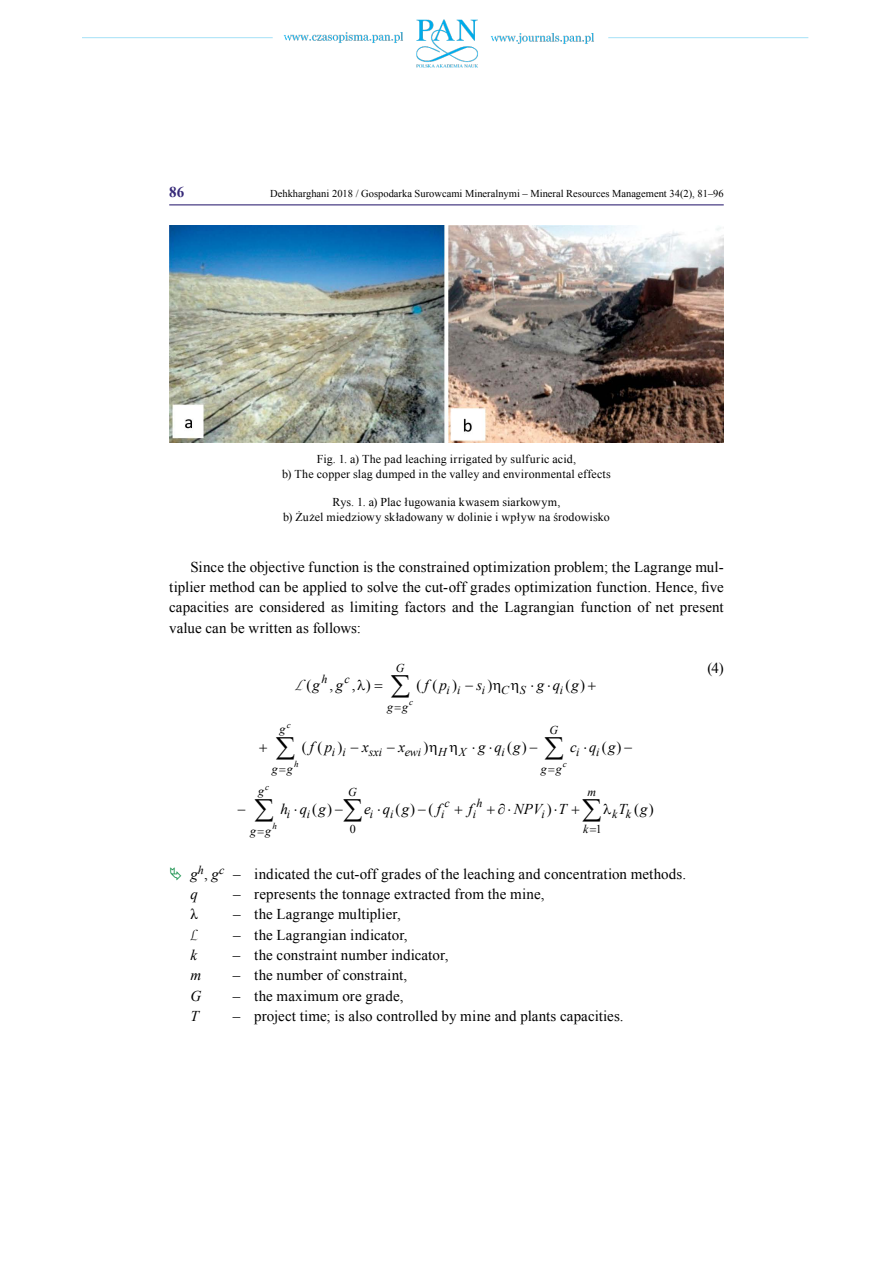
<style>
.page{position:relative;width:893px;height:1263px;background:#fff}
.page>*{position:absolute;margin:0;border:0;box-sizing:border-box;transform-origin:0 0}
.t1{font:15px/20.2px "Times New Roman";letter-spacing:.005em;color:#000;text-align:justify}
.t2{font:italic 15px "Times New Roman";letter-spacing:.745em;color:#000}
.t3{font:700 15px "Times New Roman";color:#362978}
.t4{font:15px "Bernhard Tango EU";color:#000}
.t5{font:12px/15px "Times New Roman";letter-spacing:.015em;color:#000;text-align:center}
.t6{font:italic 12px "Times New Roman";color:#000}
.t7{font:10.5px "Times New Roman";color:#000}
.t8{font:italic 9px "Times New Roman";color:#000}
.s1{font-family:"Bernhard Tango EU"}
.s2{font-style:normal}
.s3{font-style:italic}
</style>
<div class="page">
<img style="left:82px;top:19px;width:727px;height:49px">
<hr style="left:169px;top:204px;width:555px;height:1px;background:#362978">
<img style="left:170px;top:225px;width:553px;height:217px">
<p class="t3" style="left:169px;top:182px;width:16px">86</p>
<p class="t7" style="left:270px;top:186px;width:455px">Dehkharghani 2018 / Gospodarka Surowcami Mineralnymi – Mineral Resources Management 34(2), 81–96</p>
<p class="t5" style="left:282px;top:452px;width:330px">Fig. 1. a) The pad leaching irrigated by sulfuric acid,<br>b) The copper slag dumped in the valley and environmental effects</p>
<p class="t5" style="left:283px;top:494px;width:328px">Rys. 1. a) Plac ługowania kwasem siarkowym,<br>b) Żużel miedziowy składowany w dolinie i wpływ na środowisko</p>
<p class="t1" style="left:169px;top:556px;width:556px;text-indent:21px">Since the objective function is the constrained optimization problem; the Lagrange mul&shy;tiplier method can be applied to solve the cut-off grades optimization function. Hence, five capacities are considered as limiting factors and the Lagrangian function of net present value can be written as follows:</p>
<p class="t6" style="left:396px;top:660px;width:10px">G</p>
<p class="t6" style="left:322px;top:671px;width:7px">h</p>
<p class="t6" style="left:344px;top:671px;width:7px">c</p>
<p class="t2" style="left:295px;top:674px;width:49px"><span class="s1">L</span>g g</p>
<p class="t2" style="left:425px;top:674px;width:24px">f p</p>
<p class="t2" style="left:537px;top:674px;width:44px">gqg</p>
<p class="t1" style="left:307px;top:674px;width:66px">(,,)</p>
<p class="t1" style="left:416px;top:674px;width:42px">(( )</p>
<p class="t2" style="left:465px;top:674px;width:29px">−s <span class="s2">)</span></p>
<p class="t1" style="left:566px;top:674px;width:21px">( )</p>
<p class="t6" style="left:447px;top:682px;width:15px">i i</p>
<p class="t6" style="left:482px;top:682px;width:5px">i</p>
<p class="t6" style="left:501px;top:682px;width:26px">C S</p>
<p class="t6" style="left:560px;top:682px;width:5px">i</p>
<p class="t8" style="left:409px;top:696px;width:5px">c</p>
<p class="t6" style="left:387px;top:698px;width:22px">g g</p>
<p class="t8" style="left:287px;top:718px;width:5px">c</p>
<p class="t6" style="left:280px;top:721px;width:7px">g</p>
<p class="t6" style="left:549px;top:722px;width:10px">G</p>
<p class="t6" style="left:332px;top:743px;width:15px">i i</p>
<p class="t6" style="left:369px;top:743px;width:15px">sxi</p>
<p class="t6" style="left:405px;top:743px;width:18px">ewi</p>
<p class="t6" style="left:438px;top:743px;width:30px">H X</p>
<p class="t6" style="left:501px;top:743px;width:5px">i</p>
<p class="t6" style="left:576px;top:743px;width:5px">i</p>
<p class="t6" style="left:596px;top:743px;width:5px">i</p>
<p class="t6" style="left:272px;top:760px;width:22px">g g</p>
<p class="t6" style="left:541px;top:760px;width:22px">g g</p>
<p class="t1" style="left:302px;top:736px;width:42px">(( )</p>
<p class="t1" style="left:424px;top:736px;width:6px">)</p>
<p class="t1" style="left:507px;top:736px;width:32px">( )−</p>
<p class="t1" style="left:602px;top:736px;width:32px">( )−</p>
<p class="t2" style="left:310px;top:736px;width:24px">f p</p>
<p class="t2" style="left:351px;top:736px;width:20px">−x</p>
<p class="t2" style="left:387px;top:736px;width:20px">−x</p>
<p class="t2" style="left:478px;top:736px;width:44px">gqg</p>
<p class="t2" style="left:570px;top:736px;width:47px">cqg</p>
<p class="t8" style="left:294px;top:758px;width:6px">h</p>
<p class="t8" style="left:563px;top:758px;width:5px">c</p>
<p class="t8" style="left:265px;top:780px;width:5px">c</p>
<p class="t6" style="left:258px;top:783px;width:7px">g</p>
<p class="t6" style="left:348px;top:783px;width:10px">G</p>
<p class="t6" style="left:587px;top:783px;width:10px">m</p>
<p class="t6" style="left:445px;top:795px;width:7px">c</p>
<p class="t6" style="left:476px;top:795px;width:7px">h</p>
<p class="t6" style="left:287px;top:805px;width:5px">i</p>
<p class="t6" style="left:307px;top:805px;width:5px">i</p>
<p class="t6" style="left:370px;top:805px;width:5px">i</p>
<p class="t6" style="left:390px;top:805px;width:5px">i</p>
<p class="t6" style="left:441px;top:805px;width:5px">i</p>
<p class="t6" style="left:473px;top:805px;width:5px">i</p>
<p class="t6" style="left:541px;top:805px;width:5px">i</p>
<p class="t6" style="left:612px;top:805px;width:21px">k k</p>
<p class="t6" style="left:250px;top:822px;width:22px">g g</p>
<p class="t6" style="left:583px;top:821px;width:7px">k</p>
<p class="t2" style="left:280px;top:798px;width:47px">hqg</p>
<p class="t2" style="left:364px;top:798px;width:47px">eqg</p>
<p class="t2" style="left:468px;top:798px;width:6px">f</p>
<p class="t2" style="left:498px;top:798px;width:71px">∂⋅NPV T</p>
<p class="t2" style="left:618px;top:798px;width:31px">T g</p>
<p class="t1" style="left:312px;top:798px;width:32px">( )−</p>
<p class="t1" style="left:396px;top:798px;width:47px">( ) (<span class="s3">f</span></p>
<p class="t1" style="left:547px;top:798px;width:12px">)⋅</p>
<p class="t1" style="left:634px;top:798px;width:21px">( )</p>
<p class="t8" style="left:272px;top:820px;width:6px">h</p>
<p class="t5" style="left:350px;top:821px;width:7px">0</p>
<p class="t5" style="left:596px;top:821px;width:7px">1</p>
<p class="t1" style="left:190px;top:863px;width:497px"><span class="s3">g</span><sup>h</sup>, <span class="s3">g</span><sup>c</sup> – indicated the cut-off grades of the leaching and concentration methods. <span class="s3">q</span></p>
<p class="t1" style="left:233px;top:883px;width:313px">– represents the tonnage extracted from the mine,</p>
<p class="t1" style="left:190px;top:904px;width:9px">λ</p>
<p class="t1" style="left:233px;top:904px;width:169px">– the Lagrange multiplier,</p>
<p class="t4" style="left:190px;top:925px;width:10px">L</p>
<p class="t1" style="left:233px;top:924px;width:176px">– the Lagrangian indicator,</p>
<p class="t2" style="left:190px;top:944px;width:8px">k</p>
<p class="t1" style="left:233px;top:944px;width:217px">– the constraint number indicator,</p>
<p class="t2" style="left:190px;top:965px;width:12px">m</p>
<p class="t1" style="left:233px;top:965px;width:176px">– the number of constraint,</p>
<p class="t2" style="left:190px;top:985px;width:12px">G</p>
<p class="t1" style="left:233px;top:985px;width:172px">– the maximum ore grade,</p>
<p class="t2" style="left:190px;top:1005px;width:10px">T</p>
<p class="t1" style="left:233px;top:1005px;width:392px">– project time; is also controlled by mine and plants capacities.</p>
<p class="t1" style="left:707px;top:658px;width:18px">(4)</p>
</div>
